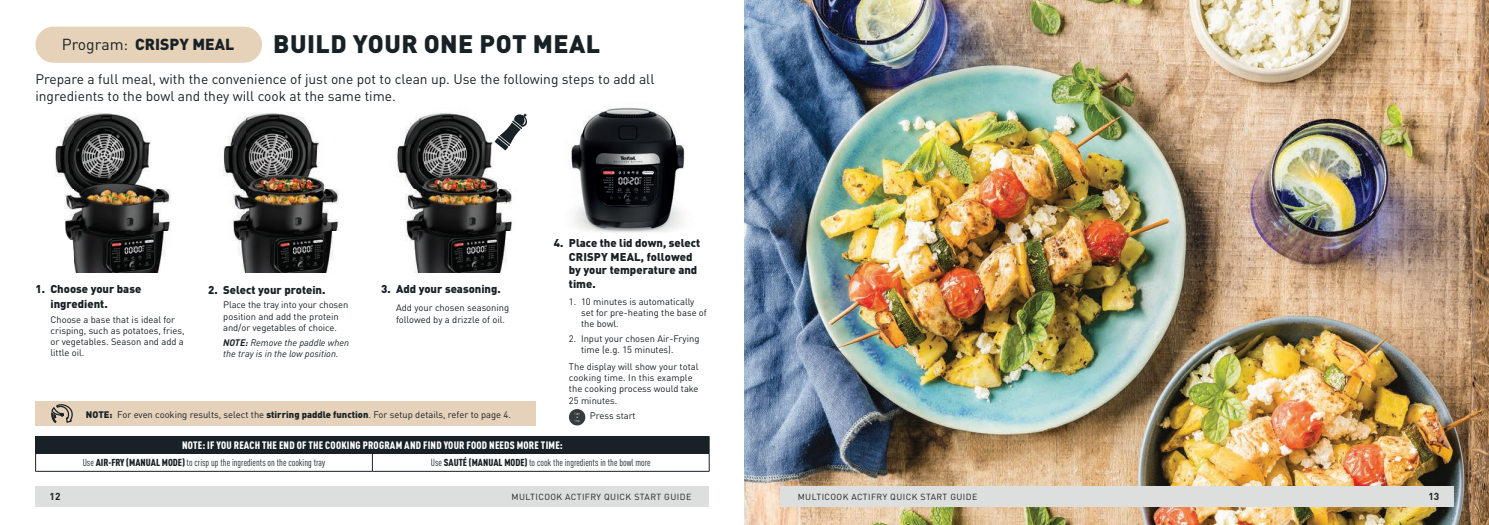
<style>
.page{position:relative;width:1489px;height:525px;background:#fff}
.page>*{position:absolute;margin:0;border:0;box-sizing:border-box;transform-origin:0 0}
.t1{font:900 25px "DIN Pro";letter-spacing:.02em;color:#182125}
.t2{font:900 15.75px "DIN Pro";color:#182125}
.t3{font:13.75px/16.5px "DIN Pro";color:#182125}
.t4{font:900 11.25px/13.5px "DIN Pro";color:#182125}
.t5{font:900 condensed 10.62px "DIN Pro";letter-spacing:.02em;color:#fff}
.t6{font:condensed 10px "DIN Pro";color:#182125}
.t7{font:700 10px "DIN Pro";color:#231f20}
.t8{font:9.38px/11.2px "DIN Pro";color:#182125}
.t9{font:italic 9.38px/11.2px "DIN Pro";color:#182125}
.t10{font:8.75px "DIN Pro";letter-spacing:.05em;color:#231f20}
.s1{font-weight:400}
.s2{font-weight:700}
.s3{font-weight:900}
</style>
<div class="page">
<div style="left:35px;top:485px;width:674px;height:21px;background:#dddfdf"></div>
<img style="left:55px;top:112px;width:116px;height:160px">
<img style="left:223px;top:113px;width:116px;height:159px">
<img style="left:395px;top:112px;width:117px;height:160px">
<img style="left:571px;top:107px;width:114px;height:126px">
<img style="left:744px;top:0;width:744px;height:524px">
<div style="left:780px;top:485px;width:673px;height:21px;background:#dddfdf"></div>
<div style="left:35px;top:27px;width:227px;height:36px;background:#e6d1b9;border-radius:18px"></div>
<svg style="left:569px;top:409px;width:16px;height:16px"></svg>
<div style="left:35px;top:401px;width:501px;height:25px;background:#e6d1ba"></div>
<svg style="left:51px;top:404px;width:22px;height:19px"></svg>
<svg style="left:494px;top:113px;width:33px;height:37px"></svg>
<div style="left:36px;top:436px;width:673px;height:17px;background:#182125"></div>
<svg style="left:709px;top:436px;width:1px;height:35px"></svg>
<svg style="left:372px;top:453px;width:1px;height:18px"></svg>
<hr style="left:35px;top:471px;width:337px;height:1px;background:#182125">
<hr style="left:372px;top:471px;width:337px;height:1px;background:#182125">
<svg style="left:35px;top:436px;width:1px;height:35px"></svg>
<h1 class="t1" style="left:273px;top:23px;width:328px">BUILD YOUR ONE POT MEAL</h1>
<h3 class="t3" style="left:35px;top:69px;width:620px">Prepare a full meal, with the convenience of just one pot to clean up. Use the following steps to add all ingredients to the bowl and they will cook at the same time.</h3>
<h2 class="t2" style="left:62px;top:31px;width:174px"><span class="s1">Program:</span> CRISPY MEAL</h2>
<p class="t4" style="left:50px;top:279px;width:92px;line-height:15px;text-indent:-15px">1. Choose your base ingredient.</p>
<p class="t8" style="left:50px;top:312px;width:136px">Choose a base that is ideal for crisping, such as potatoes, fries, or vegetables. Season and add a little oil.</p>
<p class="t4" style="left:208px;top:281px;width:119px">2. Select your protein.</p>
<p class="t8" style="left:223px;top:298px;width:126px">Place the tray into your chosen position and add the protein and/or vegetables of choice.</p>
<p class="t9" style="left:223px;top:335px;width:127px"><span class="s2">NOTE:</span> Remove the paddle when the tray is in the low position.</p>
<p class="t4" style="left:381px;top:280px;width:121px">3. Add your seasoning.</p>
<p class="t8" style="left:396px;top:301px;width:115px">Add your chosen seasoning followed by a drizzle of oil.</p>
<p class="t4" style="left:569px;top:235px;width:133px;text-indent:-15px">4. Place the lid down, select<br>CRISPY MEAL, followed by your temperature and time.</p>
<p class="t8" style="left:581px;top:294px;width:127px;text-indent:-12px">1. 10 minutes is automatically set for pre-heating the base of the bowl.</p>
<p class="t8" style="left:581px;top:332px;width:120px;text-indent:-12px">2. Input your chosen Air-Frying time (e.g. 15 minutes).</p>
<p class="t8" style="left:569px;top:360px;width:131px">The display will show your total cooking time. In this example the cooking process would take<br>25 minutes.</p>
<p class="t8" style="left:86px;top:408px;width:426px"><span class="s3">NOTE:</span> For even cooking results, select the <span class="s3">stirring paddle function</span>. For setup details, refer to page 4.</p>
<p class="t8" style="left:590px;top:409px;width:47px">Press start</p>
<p class="t5" style="left:182px;top:436px;width:382px">NOTE: IF YOU REACH THE END OF THE COOKING PROGRAM AND FIND YOUR FOOD NEEDS MORE TIME:</p>
<p class="t6" style="left:83px;top:455px;width:244px">Use <span class="s3">AIR-FRY (MANUAL MODE)</span> to crisp up the ingredients on the cooking tray</p>
<p class="t6" style="left:431px;top:455px;width:221px">Use <span class="s3">SAUTÉ (MANUAL MODE)</span> to cook the ingredients in the bowl more</p>
<p class="t7" style="left:50px;top:487px;width:12px">12</p>
<p class="t10" style="left:511px;top:489px;width:181px">MULTICOOK ACTIFRY QUICK START GUIDE</p>
<p class="t10" style="left:797px;top:489px;width:181px">MULTICOOK ACTIFRY QUICK START GUIDE</p>
<p class="t7" style="left:1428px;top:487px;width:12px">13</p>
</div>
